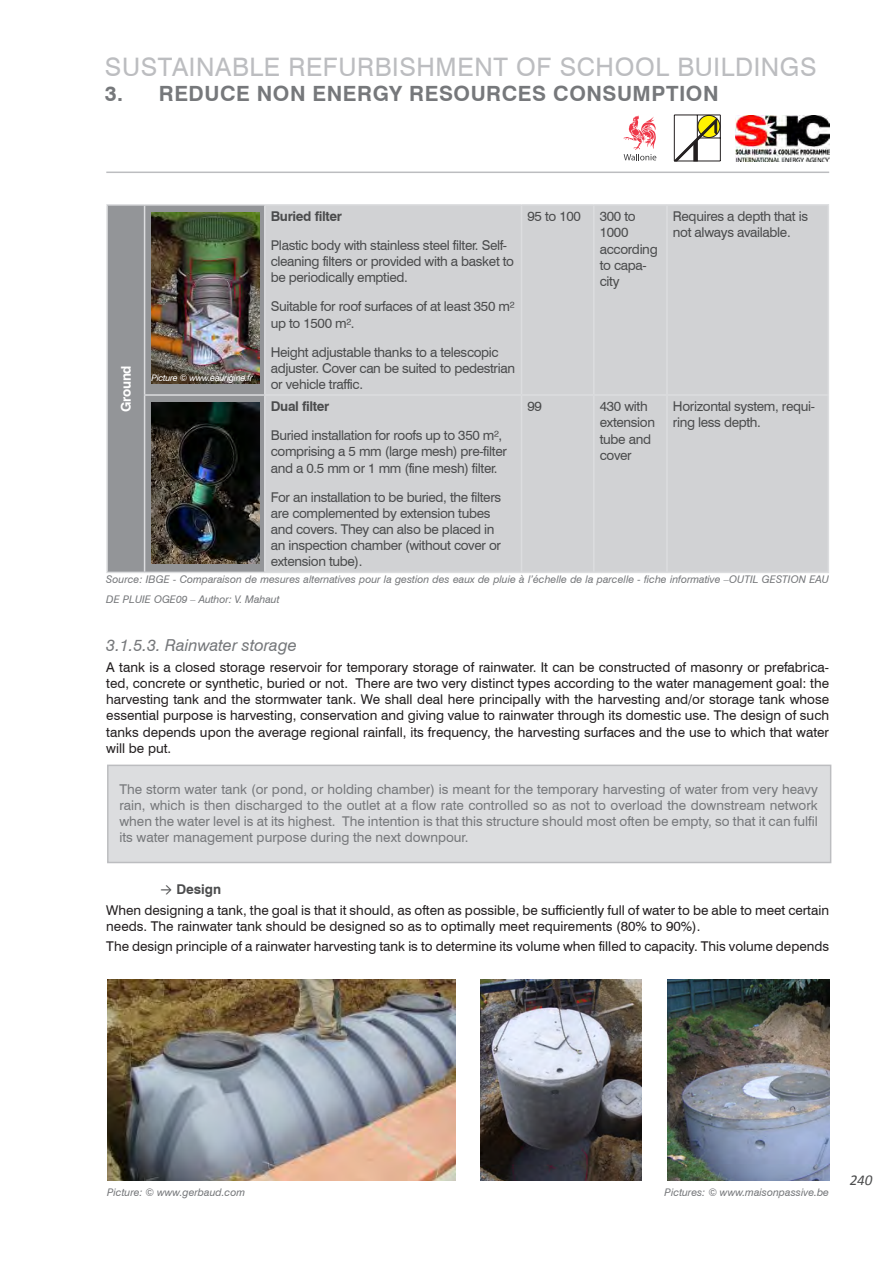
<style>
.page{position:relative;width:893px;height:1263px;background:#fff}
.page>*{position:absolute;margin:0;border:0;box-sizing:border-box;transform-origin:0 0}
.t1{font:25.5px "Swiss 721 BT";letter-spacing:.025em;color:#bcbdc0}
.t2{font:700 21px "Swiss 721 BT";letter-spacing:.025em;color:#76787b}
.C-titre1{font:italic 16.5px "Swiss 721 BT";color:#76787b}
.t3{font:italic 15px "Calibri";color:#4b4c4d}
.C-titre1-2{font:13.5px/16.2px "Swiss 721 BT";color:#231f20;text-align:justify}
.sous_titre_fiche{font:13.5px/16.2px "Swiss 721 BT";letter-spacing:-.025em;color:#4b4c4d}
.C-titre1-3{font:13.5px/16.2px "Swiss 721 BT";color:#76787b;text-align:justify}
.sous_titre_fiche-2{font:700 13.5px "Swiss 721 BT";letter-spacing:-.025em;color:#4b4c4d}
.C-titre1-4{font:700 13.5px "Swiss 721 BT";color:#4b4c4d}
.sous_titre_fiche-3{font:700 13.5px "Swiss 721 BT";letter-spacing:-.025em;color:#fff}
.C-titre1-5{font:italic 10.5px/19.8px "Swiss 721 BT";color:#76787b}
.sous_titre_fiche-4{font:italic 9px "Swiss 721 BT";letter-spacing:-.025em;color:#fff}
.s1{font-style:normal}
.s2{font-family:"Calibri";font-weight:400}
</style>
<div class="page">
<hr style="left:106px;top:172px;width:723px;height:1px;background:#bcbdc0">
<hr style="left:720px;top:115px;width:1px;height:46px;background:#231f20">
<svg style="left:674px;top:115px;width:46px;height:46px"></svg>
<hr style="left:674px;top:161px;width:46px;height:1px;background:#231f20">
<svg style="left:624px;top:115px;width:32px;height:45px"></svg>
<img style="left:736px;top:115px;width:93px;height:47px">
<div style="left:108px;top:206px;width:156px;height:366px;background:#939598"></div>
<div style="left:266px;top:206px;width:562px;height:366px;background:#d1d2d4"></div>
<hr style="left:106px;top:204px;width:39px;height:2px;background:#dcdddf">
<hr style="left:106px;top:206px;width:2px;height:189px;background:#dcdddf">
<hr style="left:145px;top:204px;width:120px;height:2px;background:#dcdddf">
<hr style="left:144px;top:206px;width:1px;height:188px;background:#dcdddf">
<hr style="left:106px;top:395px;width:2px;height:177px;background:#dcdddf">
<hr style="left:144px;top:394px;width:121px;height:2px;background:#dcdddf">
<hr style="left:144px;top:396px;width:1px;height:176px;background:#dcdddf">
<hr style="left:106px;top:572px;width:39px;height:1px;background:#dcdddf">
<hr style="left:145px;top:572px;width:120px;height:1px;background:#dcdddf">
<hr style="left:265px;top:204px;width:257px;height:2px;background:#dcdddf">
<hr style="left:264px;top:206px;width:2px;height:188px;background:#dcdddf">
<hr style="left:522px;top:204px;width:72px;height:2px;background:#dcdddf">
<hr style="left:521px;top:206px;width:1px;height:188px;background:#dcdddf">
<hr style="left:594px;top:204px;width:73px;height:2px;background:#dcdddf">
<hr style="left:593px;top:206px;width:2px;height:188px;background:#dcdddf">
<hr style="left:667px;top:204px;width:162px;height:2px;background:#dcdddf">
<hr style="left:666px;top:206px;width:2px;height:188px;background:#dcdddf">
<hr style="left:828px;top:206px;width:1px;height:188px;background:#dcdddf">
<hr style="left:265px;top:394px;width:257px;height:2px;background:#dcdddf">
<hr style="left:264px;top:396px;width:2px;height:176px;background:#dcdddf">
<hr style="left:522px;top:394px;width:72px;height:2px;background:#dcdddf">
<hr style="left:521px;top:396px;width:1px;height:176px;background:#dcdddf">
<hr style="left:594px;top:394px;width:73px;height:2px;background:#dcdddf">
<hr style="left:593px;top:396px;width:2px;height:176px;background:#dcdddf">
<hr style="left:667px;top:394px;width:162px;height:2px;background:#dcdddf">
<hr style="left:666px;top:396px;width:2px;height:176px;background:#dcdddf">
<hr style="left:828px;top:396px;width:1px;height:176px;background:#dcdddf">
<hr style="left:265px;top:572px;width:257px;height:1px;background:#dcdddf">
<hr style="left:522px;top:572px;width:72px;height:1px;background:#dcdddf">
<hr style="left:594px;top:572px;width:73px;height:1px;background:#dcdddf">
<hr style="left:667px;top:572px;width:162px;height:1px;background:#dcdddf">
<img style="left:107px;top:980px;width:348px;height:200px">
<img style="left:480px;top:980px;width:162px;height:200px">
<img style="left:151px;top:213px;width:108px;height:171px">
<img style="left:151px;top:402px;width:108px;height:161px">
<img style="left:667px;top:980px;width:162px;height:200px">
<div style="left:107px;top:765px;width:724px;height:98px;background:#dcdddf;border:2px solid #bcbdc0"></div>
<h1 class="t1" style="left:105px;top:51px;width:713px">SUSTAINABLE REFURBISHMENT OF SCHOOL BUILDINGS</h1>
<h2 class="t2" style="left:105px;top:81px;width:615px">3. REDUCE NON ENERGY RESOURCES CONSUMPTION</h2>
<p class="sous_titre_fiche-3" style="left:118px;top:412px;width:48px;rotate:-90deg">Ground</p>
<p class="sous_titre_fiche-4" style="left:151px;top:372px;width:103px">Picture <span class="s1">©</span> www.eaurigine.fr</p>
<p class="sous_titre_fiche-2" style="left:271px;top:208px;width:73px">Buried filter</p>
<p class="sous_titre_fiche" style="left:271px;top:237px;width:245px">Plastic body with stainless steel filter. Self&shy;cleaning filters or provided with a basket to be periodically emptied.</p>
<p class="sous_titre_fiche" style="left:271px;top:298px;width:245px">Suitable for roof surfaces of at least 350 m² up to 1500 m².</p>
<p class="sous_titre_fiche" style="left:271px;top:344px;width:246px">Height adjustable thanks to a telescopic adjuster. Cover can be suited to pedestrian or vehicle traffic.</p>
<p class="sous_titre_fiche-2" style="left:271px;top:398px;width:60px">Dual filter</p>
<p class="sous_titre_fiche" style="left:271px;top:427px;width:238px">Buried installation for roofs up to 350 m², comprising a 5 mm (large mesh) pre-filter and a 0.5 mm or 1 mm (fine mesh) filter.</p>
<p class="sous_titre_fiche" style="left:271px;top:489px;width:232px">For an installation to be buried, the filters are complemented by extension tubes and covers. They can also be placed in an inspection chamber (without cover or extension tube).</p>
<p class="sous_titre_fiche" style="left:528px;top:208px;width:55px">95 to 100</p>
<p class="sous_titre_fiche" style="left:600px;top:208px;width:59px">300 to<br>1000 according to capa&shy;city</p>
<p class="sous_titre_fiche" style="left:673px;top:208px;width:137px">Requires a depth that is not always available.</p>
<p class="sous_titre_fiche" style="left:528px;top:398px;width:16px">99</p>
<p class="sous_titre_fiche" style="left:600px;top:398px;width:57px">430 with extension tube and cover</p>
<p class="sous_titre_fiche" style="left:673px;top:398px;width:144px">Horizontal system, requi&shy;ring less depth.</p>
<p class="C-titre1-5" style="left:106px;top:570px;width:724px">Source: IBGE - Comparaison de mesures alternatives pour la gestion des eaux de pluie à l’échelle de la parcelle - fiche informative –OUTIL GESTION EAU<br>DE PLUIE OGE09 – Author: V. Mahaut</p>
<p class="C-titre1" style="left:106px;top:635px;width:192px">3.1.5.3. Rainwater storage</p>
<p class="C-titre1-2" style="left:106px;top:659px;width:724px">A tank is a closed storage reservoir for temporary storage of rainwater. It can be constructed of masonry or prefabrica&shy;ted, concrete or synthetic, buried or not. There are two very distinct types according to the water management goal: the harvesting tank and the stormwater tank. We shall deal here principally with the harvesting and/or storage tank whose essential purpose is harvesting, conservation and giving value to rainwater through its domestic use. The design of such tanks depends upon the average regional rainfall, its frequency, the harvesting surfaces and the use to which that water will be put.</p>
<p class="C-titre1-3" style="left:119px;top:781px;width:700px">The storm water tank (or pond, or holding chamber) is meant for the temporary harvesting of water from very heavy rain, which is then discharged to the outlet at a flow rate controlled so as not to overload the downstream network when the water level is at its highest. The intention is that this structure should most often be empty, so that it can fulfil its water management purpose during the next downpour.</p>
<p class="C-titre1-4" style="left:160px;top:881px;width:62px"><span class="s2">→</span> Design</p>
<p class="C-titre1-2" style="left:106px;top:902px;width:724px">When designing a tank, the goal is that it should, as often as possible, be sufficiently full of water to be able to meet certain needs. The rainwater tank should be designed so as to optimally meet requirements (80% to 90%).</p>
<p class="C-titre1-2" style="left:106px;top:938px;width:724px">The design principle of a rainwater harvesting tank is to determine its volume when filled to capacity. This volume depends</p>
<p class="C-titre1-5" style="left:107px;top:1183px;width:140px">Picture: <span class="s1">©</span> www.gerbaud.com</p>
<p class="C-titre1-5" style="left:665px;top:1183px;width:166px">Pictures: <span class="s1">©</span> www.maisonpassive.be</p>
<p class="t3" style="left:850px;top:1169px;width:24px">240</p>
</div>
